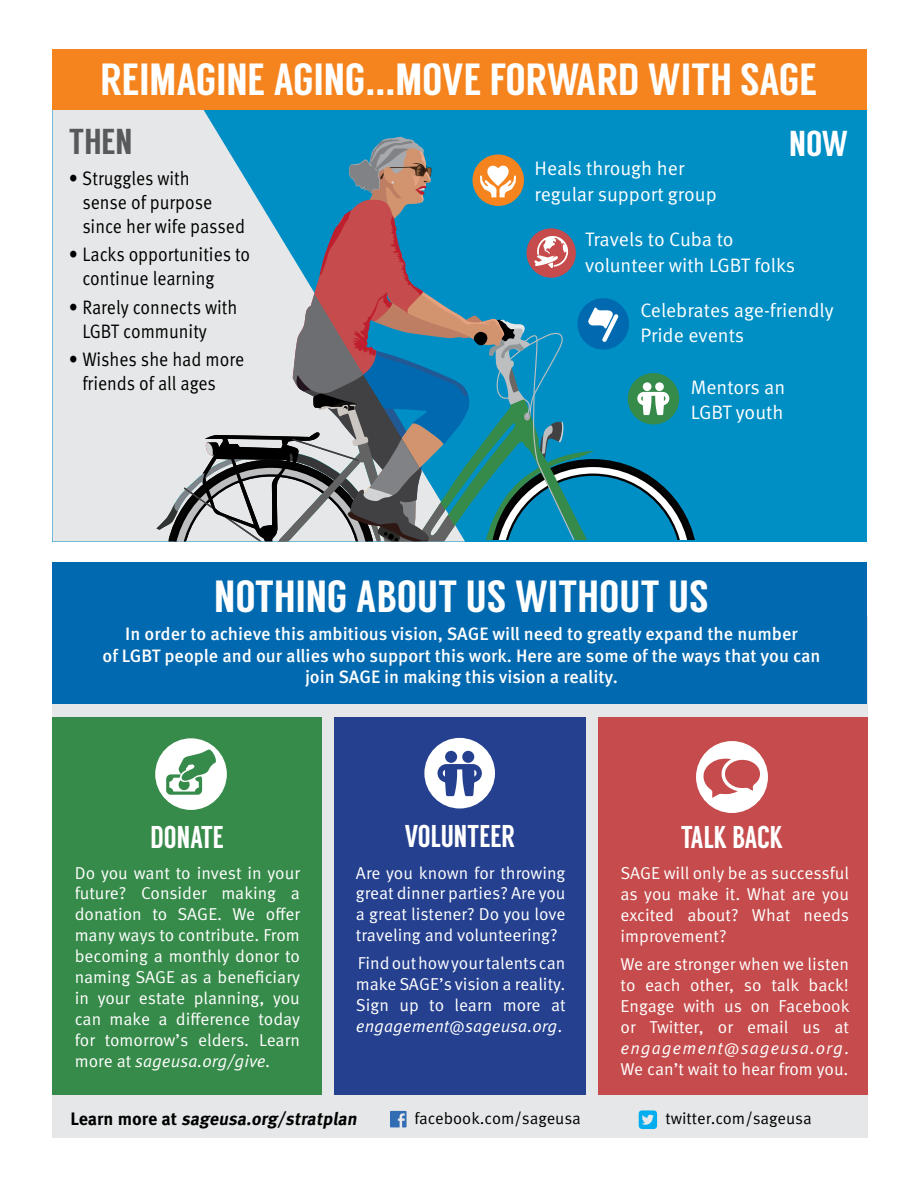
<style>
.page{position:relative;width:918px;height:1188px;background:#fff}
.page>*{position:absolute;margin:0;border:0;box-sizing:border-box;transform-origin:0 0}
.t1{font:45px "Langdon";color:#fff}
.t2{font:36px "Langdon";color:#58595b}
.t3{font:36px "Langdon";color:#fff}
.t4{font:31.5px "Langdon";color:#fff;scale:.9 1}
.t5{font:19.5px/24px "Meta Pro";color:#000;scale:.9 1}
.t6{font:19.5px/25.5px "Meta Pro";color:#fff}
.t7{font:500 18px/21.6px "Meta Pro";color:#fff;text-align:center}
.t8{font:italic 700 18px "Meta Pro";color:#000}
.t9{font:17.25px/21px "Meta Pro";color:#fff;text-align:justify}
.t10{font:16.5px "Meta Pro";letter-spacing:-.005em;color:#000}
.s1{font-style:italic}
.s2{font-style:normal}
</style>
<div class="page">
<div style="left:52px;top:616px;width:816px;height:522px;background:#e6e7e8"></div>
<div style="left:334px;top:717px;width:252px;height:378px;background:#25408f"></div>
<div style="left:52px;top:51px;width:815px;height:491px;background:#008fc5"></div>
<div style="left:52px;top:110px;width:168px;height:432px;background:#e6e7e8"></div>
<div style="left:52px;top:49px;width:815px;height:61px;background:#f5841f"></div>
<div style="left:424px;top:738px;width:71px;height:70px;background:#fff;border-radius:50%"></div>
<svg style="left:437px;top:764px;width:45px;height:32px"></svg>
<div style="left:462px;top:751px;width:12px;height:12px;background:#25408f;border-radius:50%"></div>
<div style="left:445px;top:751px;width:12px;height:12px;background:#25408f;border-radius:50%"></div>
<div style="left:52px;top:562px;width:815px;height:142px;background:#0069af"></div>
<div style="left:598px;top:717px;width:270px;height:378px;background:#c64b4c"></div>
<div style="left:52px;top:717px;width:270px;height:378px;background:#378b4a"></div>
<div style="left:155px;top:738px;width:72px;height:72px;background:#fff;border-radius:50%"></div>
<svg style="left:166px;top:749px;width:50px;height:46px"></svg>
<div style="left:696px;top:741px;width:72px;height:72px;background:#fff;border-radius:50%"></div>
<svg style="left:703px;top:758px;width:59px;height:40px"></svg>
<svg style="left:156px;top:136px;width:539px;height:406px"></svg>
<svg style="left:390px;top:1111px;width:17px;height:16px"></svg>
<svg style="left:639px;top:1110px;width:18px;height:19px"></svg>
<h1 class="t1" style="left:101px;top:53px;width:718px">REIMAGINE AGING...MOVE FORWARD WITH SAGE</h1>
<h2 class="t2" style="left:69px;top:121px;width:65px">THEN</h2>
<p class="t5" style="left:82px;top:167px;width:182px;text-indent:-14px">• Struggles with<br>sense of purpose since her wife passed</p>
<p class="t5" style="left:82px;top:243px;width:188px;text-indent:-13px">• Lacks opportunities to continue learning</p>
<p class="t5" style="left:82px;top:296px;width:174px;text-indent:-13px">• Rarely connects with<br>LGBT community</p>
<p class="t5" style="left:82px;top:348px;width:181px;text-indent:-13px">• Wishes she had more friends of all ages</p>
<h2 class="t3" style="left:789px;top:123px;width:61px">NOW</h2>
<p class="t6" style="left:535px;top:156px;width:184px">Heals through her regular support group</p>
<p class="t6" style="left:585px;top:227px;width:212px">Travels to Cuba to volunteer with LGBT folks</p>
<p class="t6" style="left:640px;top:298px;width:195px">Celebrates age-friendly<br>Pride events</p>
<p class="t6" style="left:691px;top:375px;width:96px">Mentors an<br>LGBT youth</p>
<h1 class="t1" style="left:214px;top:570px;width:496px">NOTHING ABOUT US WITHOUT US</h1>
<p class="t7" style="left:103px;top:624px;width:720px">In order to achieve this ambitious vision, SAGE will need to greatly expand the number<br>of LGBT people and our allies who support this work. Here are some of the ways that you can join SAGE in making this vision a reality.</p>
<h3 class="t4" style="left:405px;top:818px;width:124px">VOLUNTEER</h3>
<h3 class="t4" style="left:151px;top:818px;width:83px">DONATE</h3>
<h3 class="t4" style="left:681px;top:819px;width:115px">TALK BACK</h3>
<p class="t9" style="left:621px;top:864px;width:230px">SAGE will only be as successful as you make it. What are you excited about? What needs improvement?</p>
<p class="t9" style="left:621px;top:954px;width:230px">We are stronger when we listen to each other, so talk back!<br>Engage with us on Facebook or Twitter, or email us at <span class="s1">engagement@sageusa.org</span>.<br>We can’t wait to hear from you.</p>
<p class="t9" style="left:356px;top:863px;width:211px">Are you known for throwing great dinner parties? Are you a great listener? Do you love traveling and volunteering?</p>
<p class="t9" style="left:356px;top:953px;width:211px">Find out how your talents can make SAGE’s vision a reality.<br>Sign up to learn more at <span class="s1">engagement@sageusa.org</span>.</p>
<p class="t9" style="left:75px;top:863px;width:227px">Do you want to invest in your future? Consider making a donation to SAGE. We offer many ways to contribute. From becoming a monthly donor to naming SAGE as a beneficiary in your estate planning, you can make a difference today for tomorrow’s elders. Learn more at <span class="s1">sageusa.org/give.</span></p>
<p class="t8" style="left:70px;top:1107px;width:292px"><span class="s2">L e a r n m o re a t</span> sageusa.org/stratplan</p>
<p class="t10" style="left:414px;top:1108px;width:168px">facebook.com/sageusa</p>
<p class="t10" style="left:666px;top:1108px;width:148px">twitter.com/sageusa</p>
</div>
